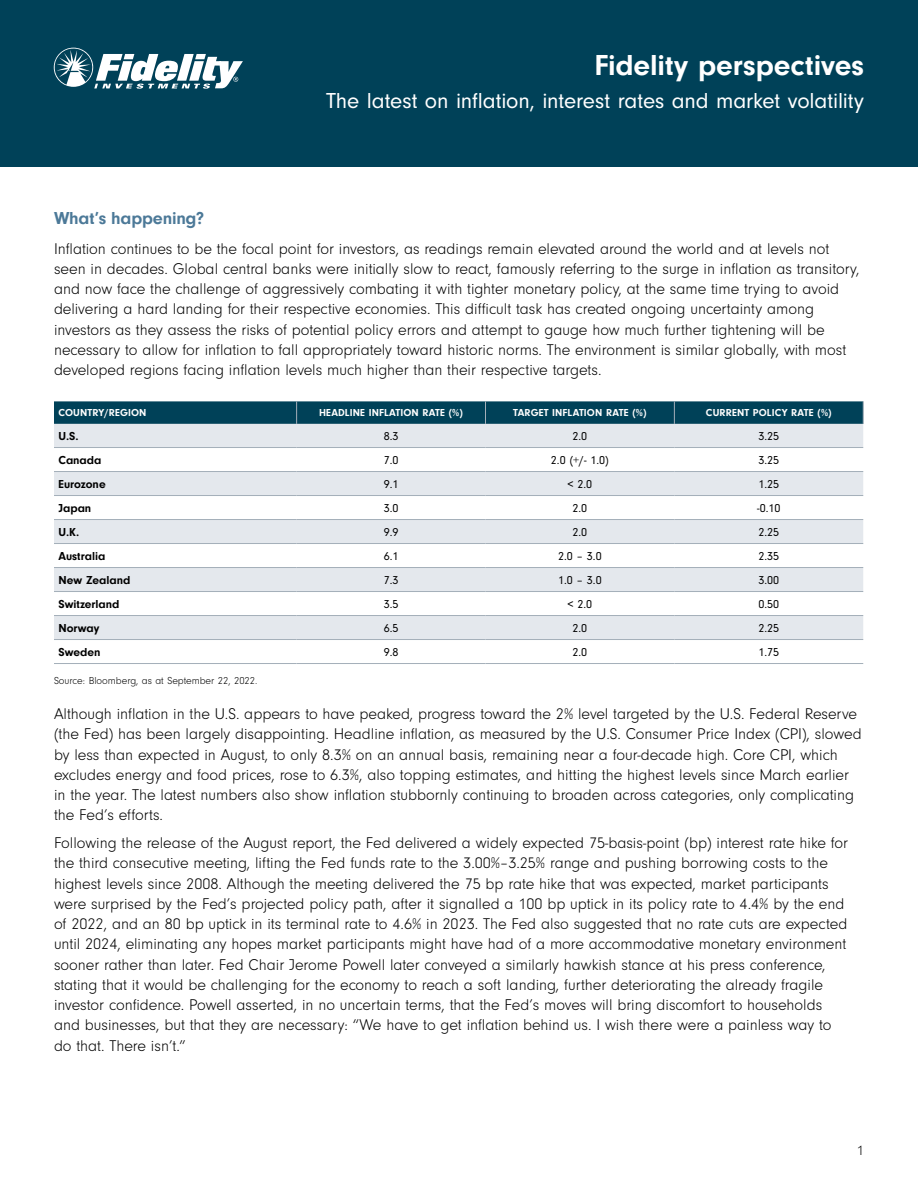
<style>
.page{position:relative;width:918px;height:1188px;background:#fff}
.page>*{position:absolute;margin:0;border:0;box-sizing:border-box;transform-origin:0 0}
.t1{font:700 30px "Neuzeit Gro";color:#fff}
.t2{font:22.5px "Neuzeit Gro";letter-spacing:-.005em;color:#fff}
.t3{font:700 18px "Neuzeit Gro";letter-spacing:-.01em;color:#4c7998}
.t4{font:300 16.2px/20.2px "Neuzeit Gro";color:#000}
.t5{font:300 14.25px "Neuzeit Gro";color:#000}
.t6{font:12px "Neuzeit Gro";color:#000}
.t7{font:700 12px "Neuzeit Gro";color:#000}
.t8{font:700 10.5px "Neuzeit Gro";letter-spacing:.01em;color:#fff}
.t9{font:300 10.5px "Neuzeit Gro";color:#000}
</style>
<div class="page">
<div style="left:0;top:0;width:918px;height:166px;background:#004158"></div>
<svg style="left:54px;top:48px;width:189px;height:41px"></svg>
<svg style="left:54px;top:424px;width:809px;height:215px;fill:#e4e8ed"></svg>
<hr style="left:54px;top:447px;width:243px;height:1px;background:#a4afb9">
<hr style="left:297px;top:447px;width:189px;height:1px;background:#a4afb9">
<hr style="left:486px;top:447px;width:188px;height:1px;background:#a4afb9">
<hr style="left:674px;top:447px;width:189px;height:1px;background:#a4afb9">
<hr style="left:54px;top:471px;width:243px;height:1px;background:#a4afb9">
<hr style="left:297px;top:471px;width:189px;height:1px;background:#a4afb9">
<hr style="left:486px;top:471px;width:188px;height:1px;background:#a4afb9">
<hr style="left:674px;top:471px;width:189px;height:1px;background:#a4afb9">
<hr style="left:54px;top:495px;width:243px;height:1px;background:#a4afb9">
<hr style="left:297px;top:495px;width:189px;height:1px;background:#a4afb9">
<hr style="left:486px;top:495px;width:188px;height:1px;background:#a4afb9">
<hr style="left:674px;top:495px;width:189px;height:1px;background:#a4afb9">
<hr style="left:54px;top:519px;width:243px;height:1px;background:#a4afb9">
<hr style="left:297px;top:519px;width:189px;height:1px;background:#a4afb9">
<hr style="left:486px;top:519px;width:188px;height:1px;background:#a4afb9">
<hr style="left:674px;top:519px;width:189px;height:1px;background:#a4afb9">
<hr style="left:54px;top:543px;width:243px;height:1px;background:#a4afb9">
<hr style="left:297px;top:543px;width:189px;height:1px;background:#a4afb9">
<hr style="left:486px;top:543px;width:188px;height:1px;background:#a4afb9">
<hr style="left:674px;top:543px;width:189px;height:1px;background:#a4afb9">
<hr style="left:54px;top:567px;width:243px;height:1px;background:#a4afb9">
<hr style="left:297px;top:567px;width:189px;height:1px;background:#a4afb9">
<hr style="left:486px;top:567px;width:188px;height:1px;background:#a4afb9">
<hr style="left:674px;top:567px;width:189px;height:1px;background:#a4afb9">
<hr style="left:54px;top:591px;width:243px;height:1px;background:#a4afb9">
<hr style="left:297px;top:591px;width:189px;height:1px;background:#a4afb9">
<hr style="left:486px;top:591px;width:188px;height:1px;background:#a4afb9">
<hr style="left:674px;top:591px;width:189px;height:1px;background:#a4afb9">
<hr style="left:54px;top:615px;width:243px;height:1px;background:#a4afb9">
<hr style="left:297px;top:615px;width:189px;height:1px;background:#a4afb9">
<hr style="left:486px;top:615px;width:188px;height:1px;background:#a4afb9">
<hr style="left:674px;top:615px;width:189px;height:1px;background:#a4afb9">
<hr style="left:54px;top:639px;width:243px;height:1px;background:#a4afb9">
<hr style="left:297px;top:639px;width:189px;height:1px;background:#a4afb9">
<hr style="left:486px;top:639px;width:188px;height:1px;background:#a4afb9">
<hr style="left:674px;top:639px;width:189px;height:1px;background:#a4afb9">
<hr style="left:54px;top:663px;width:243px;height:1px;background:#a4afb9">
<hr style="left:297px;top:663px;width:189px;height:1px;background:#a4afb9">
<hr style="left:486px;top:663px;width:188px;height:1px;background:#a4afb9">
<hr style="left:674px;top:663px;width:189px;height:1px;background:#a4afb9">
<svg style="left:54px;top:401px;width:810px;height:23px;background:#07465c"></svg>
<h1 class="t1" style="left:594px;top:48px;width:271px">Fidelity perspectives</h1>
<h2 class="t2" style="left:326px;top:88px;width:540px">The latest on inflation, interest rates and market volatility</h2>
<p class="t3" style="left:54px;top:208px;width:152px">What’s happening?</p>
<p class="t4" style="left:54px;top:239px;width:807px">Inflation continues to be the focal point for investors, as readings remain elevated around the world and at levels not seen in decades. Global central banks were initially slow to react, famously referring to the surge in inflation as transitory, and now face the challenge of aggressively combating it with tighter monetary policy, at the same time trying to avoid delivering a hard landing for their respective economies. This difficult task has created ongoing uncertainty among investors as they assess the risks of potential policy errors and attempt to gauge how much further tightening will be necessary to allow for inflation to fall appropriately toward historic norms. The environment is similar globally, with most developed regions facing inflation levels much higher than their respective targets.</p>
<p class="t8" style="left:59px;top:407px;width:89px">COUNTRY/REGION</p>
<p class="t8" style="left:319px;top:407px;width:145px">HEADLINE INFLATION RATE (%)</p>
<p class="t8" style="left:513px;top:407px;width:135px">TARGET INFLATION RATE (%)</p>
<p class="t8" style="left:706px;top:407px;width:127px">CURRENT POLICY RATE (%)</p>
<p class="t7" style="left:58px;top:429px;width:22px">U.S.</p>
<p class="t6" style="left:384px;top:429px;width:16px">8.3</p>
<p class="t6" style="left:573px;top:429px;width:16px">2.0</p>
<p class="t6" style="left:758px;top:429px;width:22px">3.25</p>
<p class="t7" style="left:58px;top:453px;width:44px">Canada</p>
<p class="t6" style="left:384px;top:453px;width:16px">7.0</p>
<p class="t6" style="left:551px;top:453px;width:59px">2.0 (+/- 1.0)</p>
<p class="t6" style="left:758px;top:453px;width:22px">3.25</p>
<p class="t7" style="left:58px;top:477px;width:49px">Eurozone</p>
<p class="t6" style="left:384px;top:477px;width:16px">9.1</p>
<p class="t6" style="left:568px;top:477px;width:26px">&lt; 2.0</p>
<p class="t6" style="left:758px;top:477px;width:22px">1.25</p>
<p class="t7" style="left:58px;top:501px;width:34px">Japan</p>
<p class="t6" style="left:384px;top:501px;width:16px">3.0</p>
<p class="t6" style="left:573px;top:501px;width:16px">2.0</p>
<p class="t6" style="left:757px;top:501px;width:25px">-0.10</p>
<p class="t7" style="left:58px;top:525px;width:22px">U.K.</p>
<p class="t6" style="left:384px;top:525px;width:16px">9.9</p>
<p class="t6" style="left:573px;top:525px;width:16px">2.0</p>
<p class="t6" style="left:758px;top:525px;width:22px">2.25</p>
<p class="t7" style="left:58px;top:549px;width:48px">Australia</p>
<p class="t6" style="left:384px;top:549px;width:16px">6.1</p>
<p class="t6" style="left:558px;top:549px;width:45px">2.0 – 3.0</p>
<p class="t6" style="left:758px;top:549px;width:22px">2.35</p>
<p class="t7" style="left:58px;top:573px;width:73px">New Zealand</p>
<p class="t6" style="left:384px;top:573px;width:16px">7.3</p>
<p class="t6" style="left:558px;top:573px;width:45px">1.0 – 3.0</p>
<p class="t6" style="left:758px;top:573px;width:22px">3.00</p>
<p class="t7" style="left:58px;top:597px;width:63px">Switzerland</p>
<p class="t6" style="left:384px;top:597px;width:16px">3.5</p>
<p class="t6" style="left:568px;top:597px;width:26px">&lt; 2.0</p>
<p class="t6" style="left:758px;top:597px;width:22px">0.50</p>
<p class="t7" style="left:58px;top:621px;width:43px">Norway</p>
<p class="t6" style="left:384px;top:621px;width:16px">6.5</p>
<p class="t6" style="left:573px;top:621px;width:16px">2.0</p>
<p class="t6" style="left:758px;top:621px;width:22px">2.25</p>
<p class="t7" style="left:58px;top:645px;width:43px">Sweden</p>
<p class="t6" style="left:384px;top:645px;width:16px">9.8</p>
<p class="t6" style="left:573px;top:645px;width:16px">2.0</p>
<p class="t6" style="left:758px;top:645px;width:22px">1.75</p>
<p class="t9" style="left:54px;top:675px;width:205px">Source: Bloomberg, as at September 22, 2022.</p>
<p class="t4" style="left:54px;top:704px;width:809px">Although inflation in the U.S. appears to have peaked, progress toward the 2% level targeted by the U.S. Federal Reserve (the Fed) has been largely disappointing. Headline inflation, as measured by the U.S. Consumer Price Index (CPI), slowed by less than expected in August, to only 8.3% on an annual basis, remaining near a four-decade high. Core CPI, which excludes energy and food prices, rose to 6.3%, also topping estimates, and hitting the highest levels since March earlier in the year. The latest numbers also show inflation stubbornly continuing to broaden across categories, only complicating the Fed’s efforts.</p>
<p class="t4" style="left:54px;top:833px;width:796px">Following the release of the August report, the Fed delivered a widely expected 75-basis-point (bp) interest rate hike for the third consecutive meeting, lifting the Fed funds rate to the 3.00%–3.25% range and pushing borrowing costs to the highest levels since 2008. Although the meeting delivered the 75 bp rate hike that was expected, market participants were surprised by the Fed’s projected policy path, after it signalled a 100 bp uptick in its policy rate to 4.4% by the end of 2022, and an 80 bp uptick in its terminal rate to 4.6% in 2023. The Fed also suggested that no rate cuts are expected until 2024, eliminating any hopes market participants might have had of a more accommodative monetary environment sooner rather than later. Fed Chair Jerome Powell later conveyed a similarly hawkish stance at his press conference, stating that it would be challenging for the economy to reach a soft landing, further deteriorating the already fragile investor confidence. Powell asserted, in no uncertain terms, that the Fed’s moves will bring discomfort to households and businesses, but that they are necessary: “We have to get inflation behind us. I wish there were a painless way to do that. There isn’t.”</p>
<p class="t5" style="left:857px;top:1143px;width:9px">1</p>
</div>
